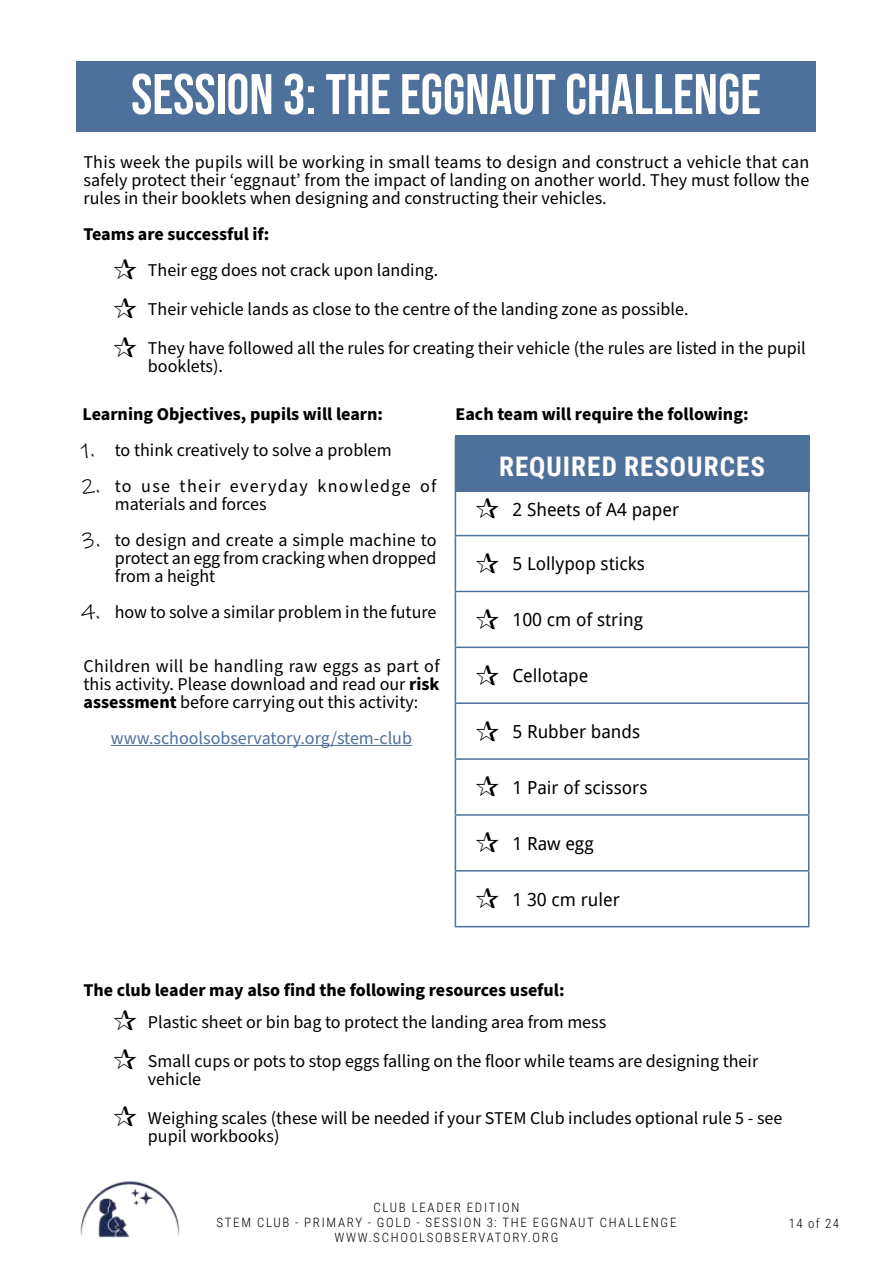
<style>
.page{position:relative;width:893px;height:1263px;background:#fff}
.page>*{position:absolute;margin:0;border:0;box-sizing:border-box;transform-origin:0 0}
.t1{font:57px "Bebas Neue";color:#fff}
.t2{font:700 27px "Roboto Condensed";letter-spacing:.04em;color:#fff}
.t3{font:18px/18px "Source Sans Pro";color:#000;text-align:justify}
.t4{font:700 18px "Source Sans Pro";color:#000}
.t5{font:18px "Droid Sans";color:#000}
.t6{font:18px/18px "Source Sans Pro";letter-spacing:.07em;color:#000}
.t7{font:18px "Source Sans Pro";color:#4e719b}
.t8{font:300 12.9px "Roboto Condensed";letter-spacing:.135em;color:#000}
.s1{font-family:"Ink Free";font-size:21px}
.s2{font-weight:700}
</style>
<div class="page">
<img style="left:80px;top:1181px;width:100px;height:57px">
<hr style="left:111px;top:745px;width:301px;height:1px;background:#4e719b">
<hr style="left:455px;top:483px;width:1px;height:52px;background:#4e719b">
<hr style="left:808px;top:483px;width:1px;height:52px;background:#4e719b">
<hr style="left:455px;top:535px;width:354px;height:1px;background:#4e719b">
<hr style="left:455px;top:536px;width:1px;height:55px;background:#4e719b">
<hr style="left:808px;top:536px;width:1px;height:55px;background:#4e719b">
<hr style="left:455px;top:591px;width:354px;height:1px;background:#4e719b">
<hr style="left:455px;top:592px;width:1px;height:55px;background:#4e719b">
<hr style="left:808px;top:592px;width:1px;height:55px;background:#4e719b">
<hr style="left:455px;top:647px;width:354px;height:1px;background:#4e719b">
<hr style="left:455px;top:648px;width:1px;height:54px;background:#4e719b">
<hr style="left:808px;top:648px;width:1px;height:54px;background:#4e719b">
<hr style="left:455px;top:702px;width:354px;height:2px;background:#4e719b">
<hr style="left:455px;top:704px;width:1px;height:54px;background:#4e719b">
<hr style="left:808px;top:704px;width:1px;height:54px;background:#4e719b">
<hr style="left:455px;top:758px;width:354px;height:2px;background:#4e719b">
<hr style="left:455px;top:760px;width:1px;height:54px;background:#4e719b">
<hr style="left:808px;top:760px;width:1px;height:54px;background:#4e719b">
<hr style="left:455px;top:814px;width:354px;height:2px;background:#4e719b">
<hr style="left:455px;top:816px;width:1px;height:54px;background:#4e719b">
<hr style="left:808px;top:816px;width:1px;height:54px;background:#4e719b">
<hr style="left:455px;top:870px;width:354px;height:1px;background:#4e719b">
<hr style="left:455px;top:871px;width:1px;height:55px;background:#4e719b">
<hr style="left:808px;top:871px;width:1px;height:55px;background:#4e719b">
<hr style="left:455px;top:926px;width:354px;height:1px;background:#4e719b">
<div style="left:455px;top:435px;width:354px;height:57px;background:#4e719b"></div>
<div style="left:77px;top:61px;width:738px;height:70px;background:#4e719b"></div>
<h1 class="t1" style="left:131px;top:62px;width:631px">SESSION 3: THE EGGNAUT CHALLENGE</h1>
<p class="t3" style="left:83px;top:154px;width:727px">This week the pupils will be working in small teams to design and construct a vehicle that can safely protect their ‘eggnaut’ from the impact of landing on another world. They must follow the rules in their booklets when designing and constructing their vehicles.</p>
<p class="t4" style="left:83px;top:222px;width:187px">Teams are successful if:</p>
<p class="t3" style="left:148px;top:251px;width:659px;line-height:39px;text-align:left">Their egg does not crack upon landing.<br>Their vehicle lands as close to the centre of the landing zone as possible.<br>They have followed all the rules for creating their vehicle (the rules are listed in the pupil</p>
<p class="t3" style="left:148px;top:358px;width:77px">booklets).</p>
<p class="t4" style="left:83px;top:402px;width:302px">Learning Objectives, pupils will learn:</p>
<p class="t4" style="left:455px;top:402px;width:295px">Each team will require the following:</p>
<p class="t3" style="left:81px;top:442px;width:313px"><span class="s1">1.</span> to think creatively to solve a problem</p>
<p class="t6" style="left:115px;top:478px;width:323px;text-indent:-34px"><span class="s1">2.</span> to use their everyday knowledge of materials and forces</p>
<p class="t3" style="left:115px;top:532px;width:323px;text-indent:-34px"><span class="s1">3.</span> to design and create a simple machine to protect an egg from cracking when dropped from a height</p>
<p class="t3" style="left:81px;top:604px;width:357px"><span class="s1">4.</span> how to solve a similar problem in the future</p>
<h2 class="t2" style="left:499px;top:448px;width:267px">REQUIRED RESOURCES</h2>
<p class="t5" style="left:512px;top:497px;width:168px">2 Sheets of A4 paper</p>
<p class="t5" style="left:512px;top:551px;width:134px">5 Lollypop sticks</p>
<p class="t5" style="left:512px;top:607px;width:132px">100 cm of string</p>
<p class="t5" style="left:512px;top:663px;width:78px">Cellotape</p>
<p class="t5" style="left:512px;top:719px;width:129px">5 Rubber bands</p>
<p class="t3" style="left:83px;top:658px;width:358px">Children will be handling raw eggs as part of this activity. Please download and read our <span class="s2">risk assessment</span> before carrying out this activity:</p>
<p class="t7" style="left:111px;top:726px;width:303px">www.schoolsobservatory.org/stem-club</p>
<p class="t5" style="left:512px;top:775px;width:137px">1 Pair of scissors</p>
<p class="t5" style="left:512px;top:831px;width:83px">1 Raw egg</p>
<p class="t5" style="left:512px;top:887px;width:109px">1 30 cm ruler</p>
<p class="t4" style="left:83px;top:978px;width:483px">The club leader may also find the following resources useful:</p>
<p class="t3" style="left:148px;top:1003px;width:612px;line-height:39px">Plastic sheet or bin bag to protect the landing area from mess<br>Small cups or pots to stop eggs falling on the floor while teams are designing their</p>
<p class="t3" style="left:148px;top:1060px;width:636px;line-height:39px">vehicle<br>Weighing scales (these will be needed if your STEM Club includes optional rule 5 - see</p>
<p class="t3" style="left:148px;top:1127px;width:133px">pupil workbooks)</p>
<p class="t8" style="left:373px;top:1198px;width:148px">CLUB LEADER EDITION</p>
<p class="t8" style="left:216px;top:1213px;width:461px">STEM CLUB - PRIMARY - GOLD - SESSION 3: THE EGGNAUT CHALLENGE</p>
<p class="t8" style="left:335px;top:1229px;width:225px">WWW.SCHOOLSOBSERVATORY.ORG</p>
<p class="t8" style="left:789px;top:1214px;width:52px">14 of 24</p>
</div>
